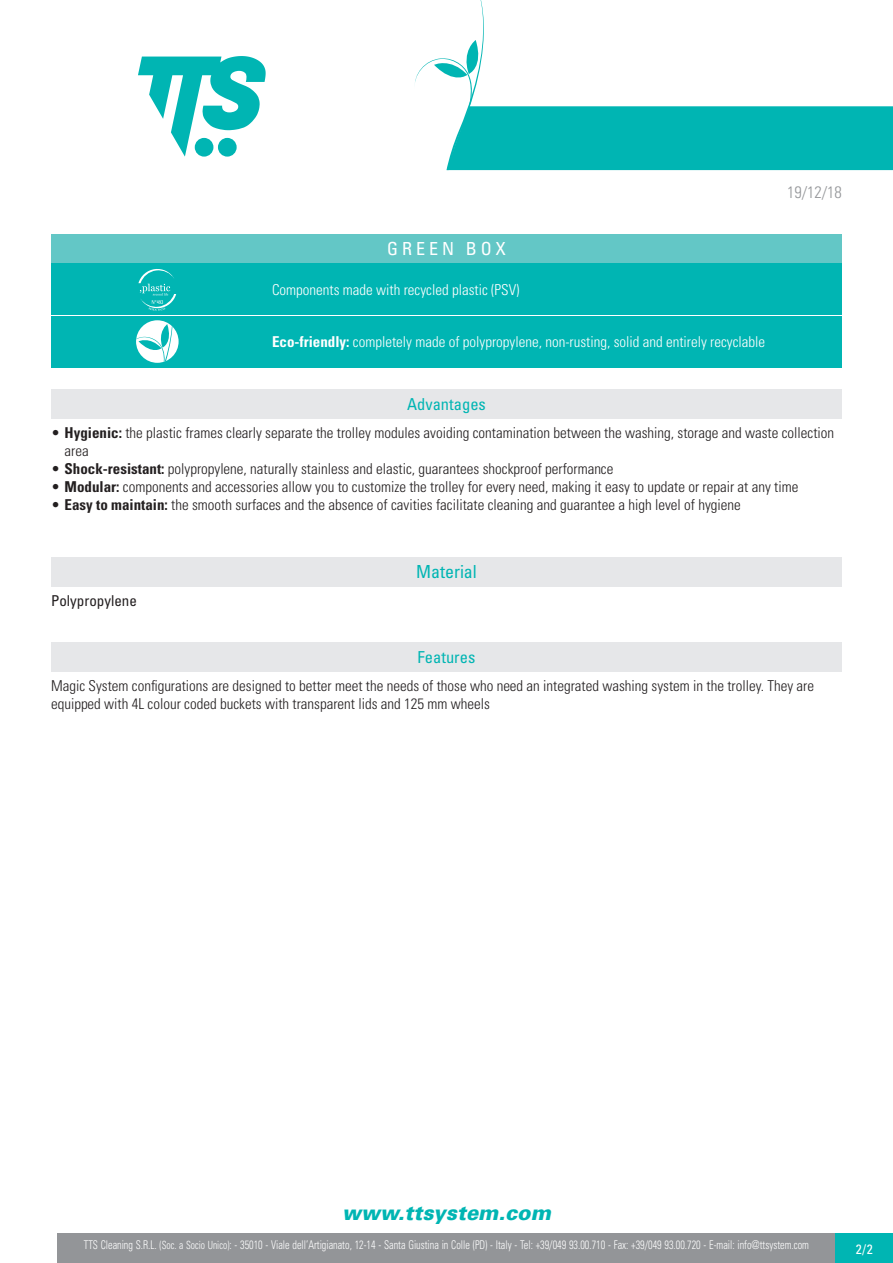
<style>
.page{position:relative;width:893px;height:1263px;background:#fff}
.page>*{position:absolute;margin:0;border:0;box-sizing:border-box;transform-origin:0 0}
.t1{font:italic 900 20.85px "Univers";color:#00b5b3;scale:.96 1}
.t2{font:condensed 18px "Univers LT Std";color:#fff}
.t3{font:condensed 18px "Univers LT Std";color:#00b5b3}
.t4{font:condensed 16.5px "Univers LT Std";color:#00b5b3}
.t5{font:300 condensed 16.5px "Univers";color:#939598}
.t6{font:300 condensed 15px/18px "Univers LT Std";color:#231f20}
.t7{font:300 condensed 15px "Univers LT Std";color:#fff}
.t8{font:condensed 15px "Univers LT Std";color:#231f20}
.t9{font:condensed 13.5px "Univers";color:#fff}
.t10{font:300 condensed 12px "Univers";color:#fff;scale:.85 1}
.s1{font-weight:700}
.s2{font-size:11.25px}
</style>
<div class="page">
<svg style="left:138px;top:56px;width:128px;height:101px"></svg>
<div style="left:57px;top:1233px;width:779px;height:30px;background:#939598"></div>
<div style="left:836px;top:1233px;width:57px;height:30px;background:#00b5b3"></div>
<svg style="left:415px;top:0;width:478px;height:170px"></svg>
<div style="left:51px;top:234px;width:791px;height:29px;background:#63c7c6"></div>
<div style="left:51px;top:264px;width:213px;height:51px;background:#00b5b3"></div>
<svg style="left:138px;top:269px;width:38px;height:42px"></svg>
<div style="left:264px;top:264px;width:578px;height:51px;background:#00b5b3"></div>
<div style="left:51px;top:316px;width:213px;height:51px;background:#00b5b3"></div>
<svg style="left:136px;top:320px;width:43px;height:43px"></svg>
<div style="left:264px;top:316px;width:578px;height:51px;background:#00b5b3"></div>
<div style="left:51px;top:389px;width:791px;height:30px;background:#e6e7e9"></div>
<div style="left:51px;top:557px;width:791px;height:29px;background:#e6e7e9"></div>
<div style="left:51px;top:642px;width:791px;height:29px;background:#e6e7e9"></div>
<p class="t2" style="left:387px;top:237px;width:120px">G R E E N B O X</p>
<p class="t7" style="left:272px;top:281px;width:249px">Components made with recycled plastic (PSV)</p>
<p class="t7" style="left:272px;top:333px;width:495px"><span class="s1">Eco-friendly:</span> completely made of polypropylene, non-rusting, solid and entirely recyclable</p>
<p class="t5" style="left:787px;top:182px;width:56px">19/12/18</p>
<p class="t4" style="left:407px;top:394px;width:80px">Advantages</p>
<p class="t6" style="left:65px;top:424px;width:771px;text-indent:-14px">• <span class="s1">Hygienic:</span> the plastic frames clearly separate the trolley modules avoiding contamination between the washing, storage and waste collection area</p>
<p class="t6" style="left:51px;top:460px;width:564px">• <span class="s1">Shock-resistant:</span> polypropylene, naturally stainless and elastic, guarantees shockproof performance</p>
<p class="t6" style="left:51px;top:478px;width:749px">• <span class="s1">Modular:</span> components and accessories allow you to customize the trolley for every need, making it easy to update or repair at any time</p>
<p class="t6" style="left:51px;top:496px;width:691px">• <span class="s1">Easy to maintain:</span> the smooth surfaces and the absence of cavities facilitate cleaning and guarantee a high level of hygiene</p>
<p class="t8" style="left:51px;top:591px;width:87px">Polypropylene</p>
<p class="t3" style="left:416px;top:560px;width:62px">Material</p>
<p class="t4" style="left:418px;top:646px;width:59px">Features</p>
<p class="t6" style="left:51px;top:676px;width:764px">Magic System configurations are designed to better meet the needs of those who need an integrated washing system in the trolley. They are equipped with 4L colour coded buckets with transparent lids and 125 mm wheels</p>
<h1 class="t1" style="left:342px;top:1200px;width:219px">www.ttsystem.com</h1>
<p class="t10" style="left:84px;top:1238px;width:855px">TTS Cleaning S.R.L. <span class="s2">(Soc. a Socio Unico)</span>: - 35010 - Viale dell’Artigianato, 12-14 - Santa Giustina in Colle (PD) - Italy - Tel: +39/049 93.00.710 - Fax: +39/049 93.00.720 - E-mail: info@ttsystem.com</p>
<p class="t9" style="left:856px;top:1240px;width:19px">2/2</p>
</div>
